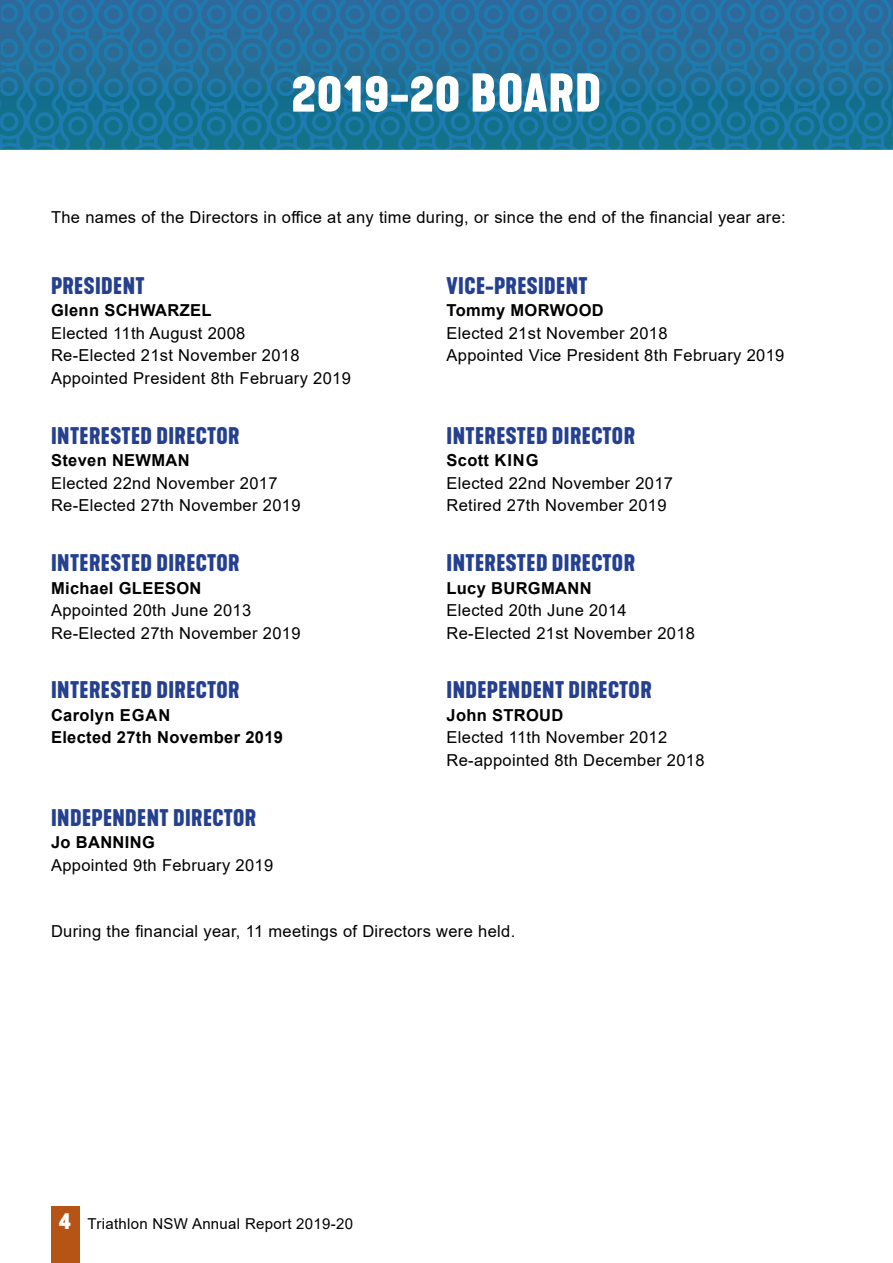
<style>
.page{position:relative;width:893px;height:1263px;background:#fff}
.page>*{position:absolute;margin:0;border:0;box-sizing:border-box;transform-origin:0 0}
.t1{font:700 51px "Kapra Neue";letter-spacing:.02em;color:#fff}
.t2{font:700 22.5px "Kapra Neue";letter-spacing:.02em;color:#25408f}
.t3{font:16.5px/22.5px "Arial";letter-spacing:.02em;color:#000}
.t4{font:700 16.5px/22.5px "Arial";letter-spacing:.02em;color:#000}
.t5{font:15px "Arial";letter-spacing:.02em;color:#000}
.s1{font-family:"Kapra Neue";font-weight:700;font-size:22.5px;color:#fff}
</style>
<div class="page">
<div style="left:51px;top:1206px;width:29px;height:57px;background:#b55414"></div>
<svg style="left:0;top:1px;width:893px;height:148px;background:#1f729c"></svg>
<h1 class="t1" style="left:292px;top:59px;width:232px">2019-20 BOARD</h1>
<p class="t3" style="left:51px;top:206px;width:736px">The names of the Directors in office at any time during, or since the end of the financial year are:</p>
<h2 class="t2" style="left:51px;top:271px;width:23px">PRESIDENT</h2>
<p class="t4" style="left:51px;top:299px;width:162px">Glenn SCHWARZEL</p>
<p class="t3" style="left:51px;top:322px;width:301px">Elected 11th August 2008<br>Re-Elected 21st November 2018<br>Appointed President 8th February 2019</p>
<h2 class="t2" style="left:51px;top:421px;width:18px">INTERESTED</h2>
<h2 class="t2" style="left:156px;top:421px;width:23px">DIRECTOR</h2>
<p class="t4" style="left:51px;top:449px;width:140px">Steven NEWMAN</p>
<p class="t3" style="left:51px;top:472px;width:251px">Elected 22nd November 2017<br>Re-Elected 27th November 2019</p>
<h2 class="t2" style="left:51px;top:548px;width:18px">INTERESTED</h2>
<h2 class="t2" style="left:156px;top:548px;width:23px">DIRECTOR</h2>
<p class="t4" style="left:51px;top:577px;width:152px">Michael GLEESON</p>
<p class="t3" style="left:51px;top:599px;width:251px">Appointed 20th June 2013<br>Re-Elected 27th November 2019</p>
<h2 class="t2" style="left:51px;top:675px;width:18px">INTERESTED</h2>
<h2 class="t2" style="left:156px;top:675px;width:23px">DIRECTOR</h2>
<p class="t4" style="left:51px;top:704px;width:234px">Carolyn Egan<br>Elected 27th November 2019</p>
<h2 class="t2" style="left:51px;top:803px;width:145px">INDEPENDENT DIRECTOR</h2>
<p class="t4" style="left:51px;top:831px;width:105px">Jo BANNING</p>
<p class="t3" style="left:51px;top:854px;width:224px">Appointed 9th February 2019</p>
<h2 class="t2" style="left:446px;top:271px;width:71px">VICE-PRESIDENT</h2>
<p class="t4" style="left:446px;top:299px;width:159px">Tommy MORWOOD</p>
<p class="t3" style="left:446px;top:322px;width:339px">Elected 21st November 2018<br>Appointed Vice President 8th February 2019</p>
<h2 class="t2" style="left:446px;top:421px;width:18px">INTERESTED</h2>
<h2 class="t2" style="left:552px;top:421px;width:23px">DIRECTOR</h2>
<p class="t4" style="left:446px;top:449px;width:80px">Scott King</p>
<p class="t3" style="left:446px;top:472px;width:228px">Elected 22nd November 2017<br>Retired 27th November 2019</p>
<h2 class="t2" style="left:446px;top:548px;width:18px">INTERESTED</h2>
<h2 class="t2" style="left:552px;top:548px;width:23px">DIRECTOR</h2>
<p class="t4" style="left:446px;top:577px;width:147px">Lucy BURGMANN</p>
<p class="t3" style="left:446px;top:599px;width:250px">Elected 20th June 2014<br>Re-Elected 21st November 2018</p>
<h2 class="t2" style="left:446px;top:675px;width:19px">INDEPENDENT</h2>
<h2 class="t2" style="left:569px;top:675px;width:23px">DIRECTOR</h2>
<p class="t4" style="left:446px;top:704px;width:118px">John STROUD</p>
<p class="t3" style="left:446px;top:726px;width:260px">Elected 11th November 2012<br>Re-appointed 8th December 2018</p>
<p class="t3" style="left:51px;top:920px;width:466px">During the financial year, 11 meetings of Directors were held.</p>
<p class="t5" style="left:59px;top:1213px;width:295px"><span class="s1">4</span> Triathlon NSW Annual Report 2019-20</p>
</div>
